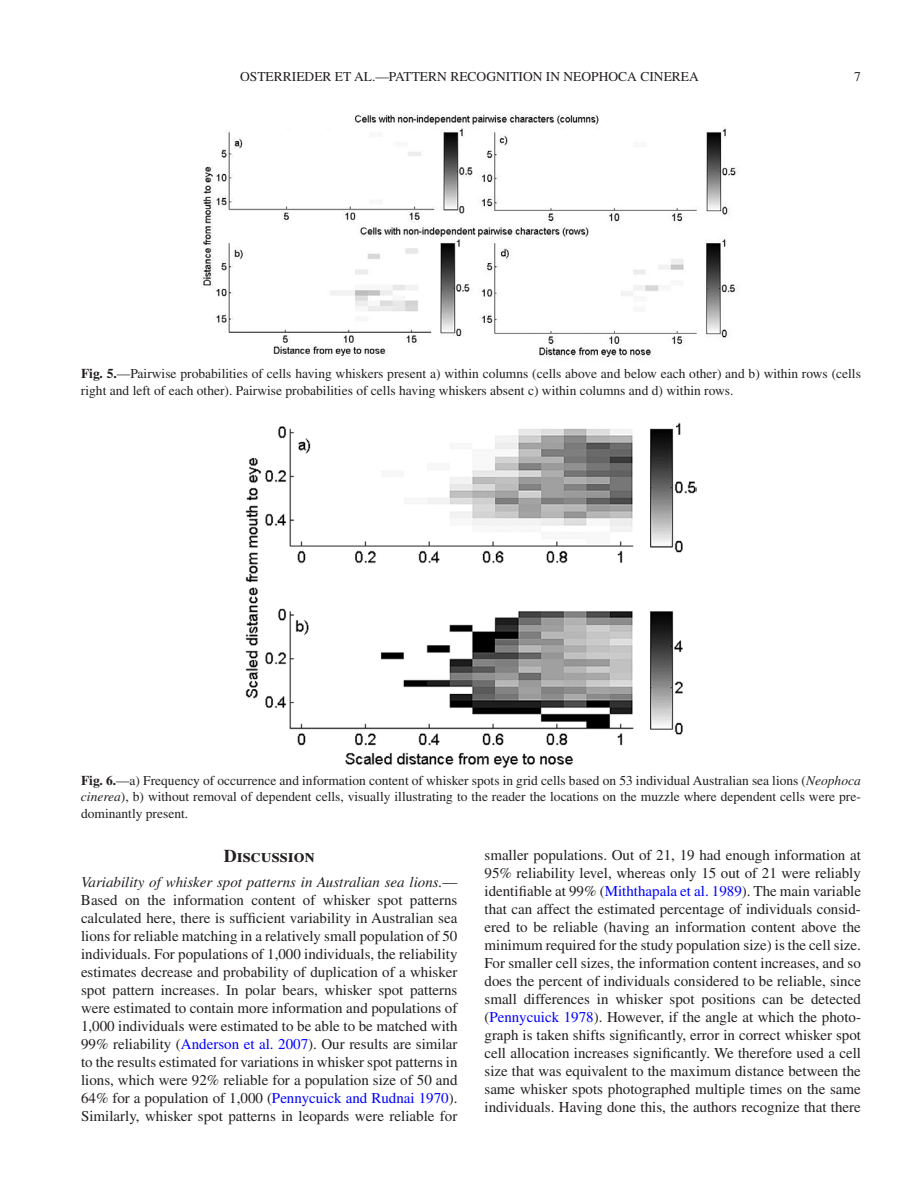
<style>
.page{position:relative;width:918px;height:1188px;background:#fff}
.page>*{position:absolute;margin:0;border:0;box-sizing:border-box;transform-origin:0 0}
.t1{font:18px "Times Bold SC";color:#231f20}
.t2{font:15px/18px "Times";color:#231f20;text-align:justify}
.t3{font:13.5px/16.5px "Times";color:#231f20}
.s1{font-weight:700}
.s2{font-style:italic}
.s3{color:#00f}
</style>
<div class="page">
<img style="left:201px;top:114px;width:535px;height:244px">
<img style="left:245px;top:423px;width:452px;height:345px">
<p class="t3" style="left:240px;top:68px;width:460px">OSTERRIEDER ET AL.—PATTERN RECOGNITION IN NEOPHOCA CINEREA</p>
<p class="t3" style="left:854px;top:68px;width:8px">7</p>
<p class="t3" style="left:81px;top:365px;width:781px"><span class="s1">Fig. 5.</span>—Pairwise probabilities of cells having whiskers present a) within columns (cells above and below each other) and b) within rows (cells right and left of each other). Pairwise probabilities of cells having whiskers absent c) within columns and d) within rows.</p>
<p class="t3" style="left:81px;top:772px;width:781px;text-align:justify"><span class="s1">Fig. 6.</span>—a) Frequency of occurrence and information content of whisker spots in grid cells based on 53 individual Australian sea lions (<span class="s2">Neophoca cinerea</span>), b) without removal of dependent cells, visually illustrating to the reader the locations on the muzzle where dependent cells were pre&shy;dominantly present.</p>
<p class="t1" style="left:224px;top:845px;width:92px">Discussion</p>
<p class="t2" style="left:81px;top:873px;width:378px"><span class="s2">Variability of whisker spot patterns in Australian sea lions.</span>— Based on the information content of whisker spot patterns calculated here, there is sufficient variability in Australian sea lions for reliable matching in a relatively small population of 50 individuals. For populations of 1,000 individuals, the reliability estimates decrease and probability of duplication of a whisker spot pattern increases. In polar bears, whisker spot patterns were estimated to contain more information and populations of 1,000 individuals were estimated to be able to be matched with 99% reliability (<span class="s3">Anderson et al. 2007</span>). Our results are similar to the results estimated for variations in whisker spot patterns in lions, which were 92% reliable for a population size of 50 and 64% for a population of 1,000 (<span class="s3">Pennycuick and Rudnai 1970</span>).<br>Similarly, whisker spot patterns in leopards were reliable for</p>
<p class="t2" style="left:484px;top:846px;width:378px">smaller populations. Out of 21, 19 had enough information at 95% reliability level, whereas only 15 out of 21 were reliably identifiable at 99% (<span class="s3">Miththapala et al. 1989</span>). The main variable that can affect the estimated percentage of individuals consid&shy;ered to be reliable (having an information content above the minimum required for the study population size) is the cell size.<br>For smaller cell sizes, the information content increases, and so does the percent of individuals considered to be reliable, since small differences in whisker spot positions can be detected (<span class="s3">Pennycuick 1978</span>). However, if the angle at which the photo&shy;graph is taken shifts significantly, error in correct whisker spot cell allocation increases significantly. We therefore used a cell size that was equivalent to the maximum distance between the same whisker spots photographed multiple times on the same individuals. Having done this, the authors recognize that there</p>
</div>
